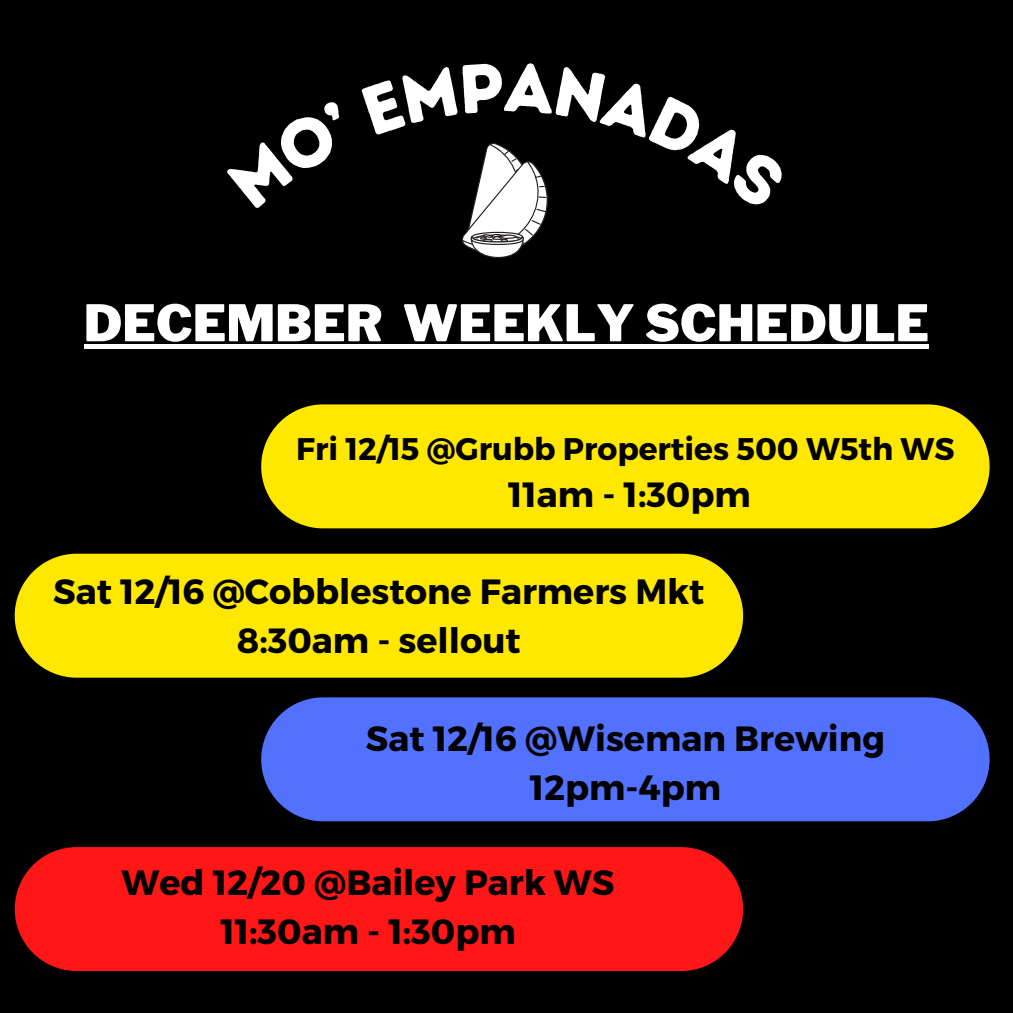
<style>
.page{position:relative;width:1013px;height:1013px;background:#fff}
.page>*{position:absolute;margin:0;border:0;box-sizing:border-box;transform-origin:0 0}
.t1{font:900 50px "Libre Franklin";color:#fff}
.t2{font:700 35px "Montserrat";color:#000}
.t3{font:700 31.25px "Montserrat";color:#000}
</style>
<div class="page">
<div style="left:0;top:0;width:1012px;height:1012px;background:#000"></div>
<div style="left:261px;top:404px;width:728px;height:124px;background:#ffe800"></div>
<div style="left:15px;top:553px;width:728px;height:124px;background:#ffe800"></div>
<div style="left:261px;top:697px;width:728px;height:124px;background:#5271ff"></div>
<div style="left:15px;top:847px;width:728px;height:123px;background:#ff1616"></div>
<div style="left:84px;top:344px;width:299px;height:5px;background:#fff"></div>
<div style="left:383px;top:344px;width:10px;height:5px;background:#fff"></div>
<div style="left:393px;top:344px;width:10px;height:5px;background:#fff"></div>
<div style="left:403px;top:344px;width:526px;height:5px;background:#fff"></div>
<svg style="left:462px;top:143px;width:86px;height:115px"></svg>
<p class="t1" style="left:84px;top:293px;width:846px">DECEMBER WEEKLY SCHEDULE</p>
<p class="t3" style="left:296px;top:428px;width:660px">Fri 12/15 @Grubb Properties 500 W5th WS</p>
<p class="t2" style="left:508px;top:471px;width:244px">11am - 1:30pm</p>
<p class="t2" style="left:53px;top:569px;width:652px">Sat 12/16 @Cobblestone Farmers Mkt</p>
<p class="t2" style="left:237px;top:618px;width:285px">8:30am - sellout</p>
<p class="t2" style="left:366px;top:715px;width:520px">Sat 12/16 @Wiseman Brewing</p>
<p class="t2" style="left:530px;top:764px;width:193px">12pm-4pm</p>
<p class="t2" style="left:122px;top:859px;width:494px">Wed 12/20 @Bailey Park WS</p>
<p class="t2" style="left:220px;top:908px;width:297px">11:30am - 1:30pm</p>
</div>
